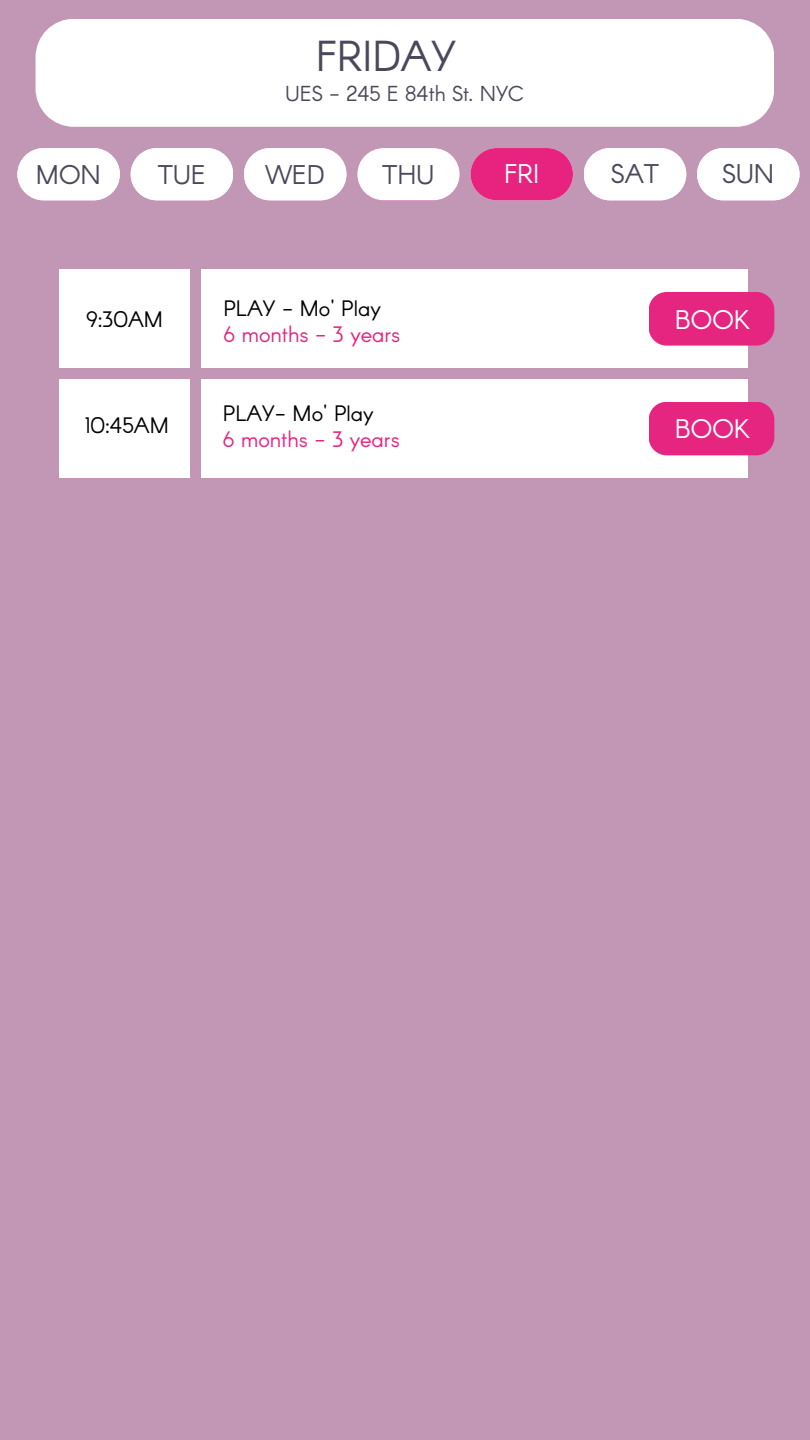
<style>
.page{position:relative;width:810px;height:1440px;background:#c296b5}
.page>*{position:absolute;margin:0;border:0;box-sizing:border-box;transform-origin:0 0}
.t1{font:42.4px "Arcon";color:#49495b}
.t2{font:26.5px "Arcon";color:#49495b}
.t3{font:26.5px "Arcon";color:#fff}
.t4{font:26.4px "Arcon";color:#fff}
.t5{font:21.9px "Arcon";color:#000}
.t6{font:21.9px "Arcon";color:#e7237f}
.t7{font:21.2px "Arcon";color:#49495b}
</style>
<div class="page">
<div style="left:17px;top:148px;width:103px;height:52px;background:#fff"></div>
<div style="left:131px;top:148px;width:102px;height:52px;background:#fff"></div>
<div style="left:244px;top:148px;width:103px;height:52px;background:#fff"></div>
<div style="left:357px;top:148px;width:103px;height:52px;background:#fff"></div>
<div style="left:471px;top:148px;width:102px;height:52px;background:#e7237f"></div>
<div style="left:584px;top:148px;width:102px;height:52px;background:#fff"></div>
<div style="left:36px;top:19px;width:738px;height:108px;background:#fff"></div>
<div style="left:697px;top:148px;width:103px;height:52px;background:#fff"></div>
<div style="left:201px;top:269px;width:546px;height:99px;background:#fff"></div>
<div style="left:59px;top:269px;width:131px;height:99px;background:#fff"></div>
<div style="left:649px;top:292px;width:125px;height:54px;background:#e62580;border-radius:18px"></div>
<div style="left:201px;top:379px;width:546px;height:99px;background:#fff"></div>
<div style="left:59px;top:379px;width:131px;height:99px;background:#fff"></div>
<div style="left:649px;top:402px;width:125px;height:53px;background:#e62580;border-radius:18px"></div>
<p class="t1" style="left:316px;top:28px;width:142px">FRIDAY</p>
<h2 class="t7" style="left:286px;top:80px;width:240px">UES - 245 E 84th St. NYC</h2>
<h1 class="t2" style="left:36px;top:157px;width:67px">MON</h1>
<p class="t2" style="left:158px;top:157px;width:49px">TUE</p>
<p class="t2" style="left:266px;top:157px;width:60px">WED</p>
<h2 class="t2" style="left:382px;top:157px;width:53px">THU</h2>
<p class="t3" style="left:504px;top:157px;width:37px">FRI</p>
<h2 class="t2" style="left:611px;top:157px;width:50px">SAT</h2>
<p class="t2" style="left:722px;top:157px;width:53px">SUN</p>
<p class="t5" style="left:87px;top:305px;width:78px">9:30AM</p>
<h2 class="t5" style="left:85px;top:411px;width:86px">10:45AM</h2>
<p class="t5" style="left:223px;top:295px;width:159px">PLAY - Mo' Play</p>
<h2 class="t6" style="left:223px;top:320px;width:178px">6 months - 3 years</h2>
<p class="t5" style="left:223px;top:400px;width:152px">PLAY- Mo' Play</p>
<h2 class="t6" style="left:223px;top:425px;width:178px">6 months - 3 years</h2>
<p class="t4" style="left:675px;top:302px;width:77px">BOOK</p>
<h2 class="t4" style="left:675px;top:412px;width:77px">BOOK</h2>
</div>
